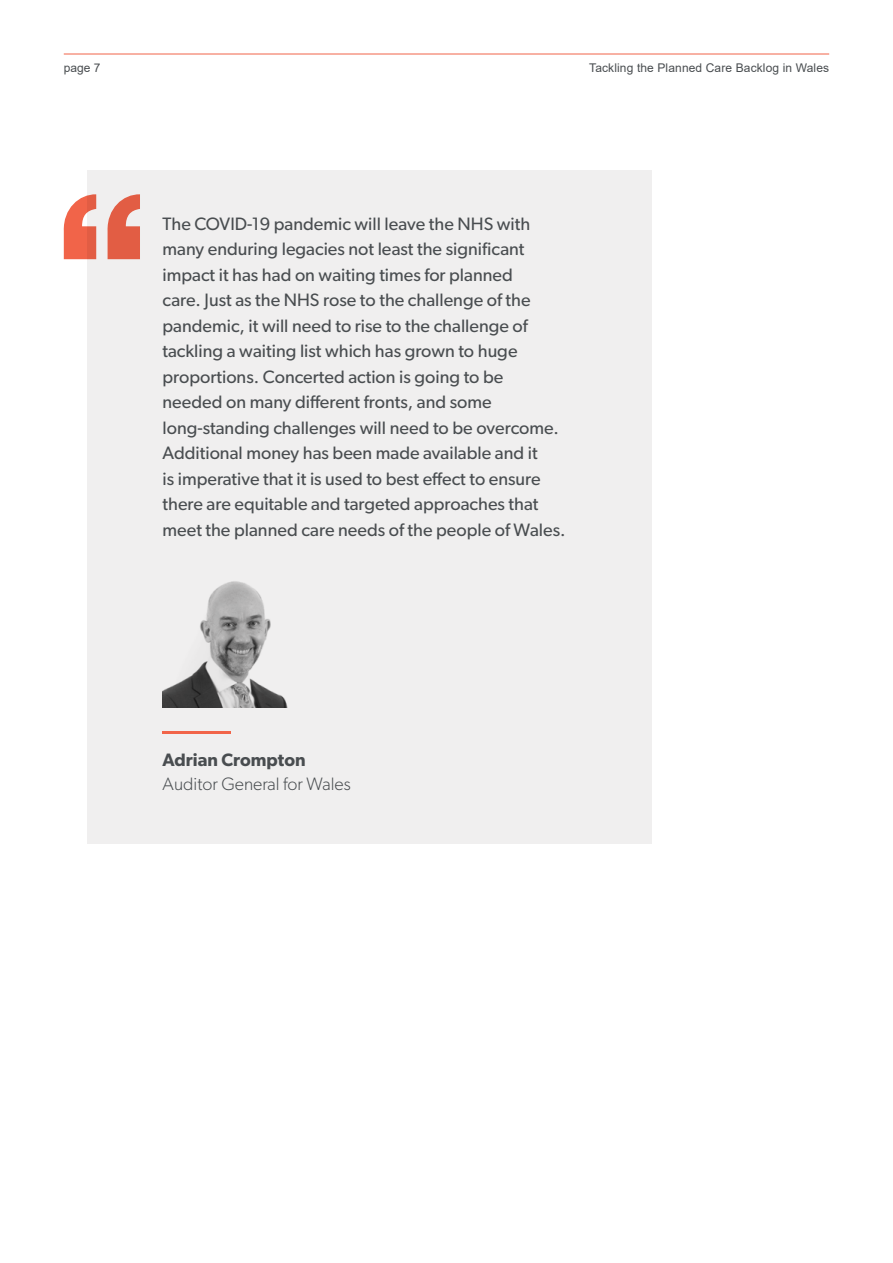
<style>
.page{position:relative;width:893px;height:1263px;background:#fff}
.page>*{position:absolute;margin:0;border:0;box-sizing:border-box;transform-origin:0 0}
.Normal_Body_Text{font:18px/25.5px "Gibson";color:#494d50}
.Body{font:300 18px "Gibson";color:#494d50}
.Body-2{font:600 18px "Gibson";color:#494d50}
.t1{font:12px "Arial";letter-spacing:.01em;color:#494d50}
</style>
<div class="page">
<hr style="left:64px;top:54px;width:765px;height:1px;background:#f16449">
<div style="left:87px;top:170px;width:565px;height:673px;background:#f0efef"></div>
<hr style="left:163px;top:731px;width:68px;height:2px;background:#f16449">
<svg style="left:63px;top:194px;width:77px;height:65px"></svg>
<img style="left:163px;top:581px;width:125px;height:126px">
<p class="t1" style="left:64px;top:59px;width:38px">page 7</p>
<p class="t1" style="left:589px;top:59px;width:241px">Tackling the Planned Care Backlog in Wales</p>
<p class="Normal_Body_Text" style="left:163px;top:210px;width:404px">The COVID-19 pandemic will leave the NHS with many enduring legacies not least the significant impact it has had on waiting times for planned<br>care. Just as the NHS rose to the challenge of the pandemic, it will need to rise to the challenge of tackling a waiting list which has grown to huge proportions. Concerted action is going to be needed on many different fronts, and some long-standing challenges will need to be overcome.<br>Additional money has been made available and it<br>is imperative that it is used to best effect to ensure there are equitable and targeted approaches that meet the planned care needs of the people of Wales.</p>
<p class="Body-2" style="left:163px;top:749px;width:145px">Adrian Crompton</p>
<p class="Body" style="left:163px;top:773px;width:190px">Auditor General for Wales</p>
</div>
